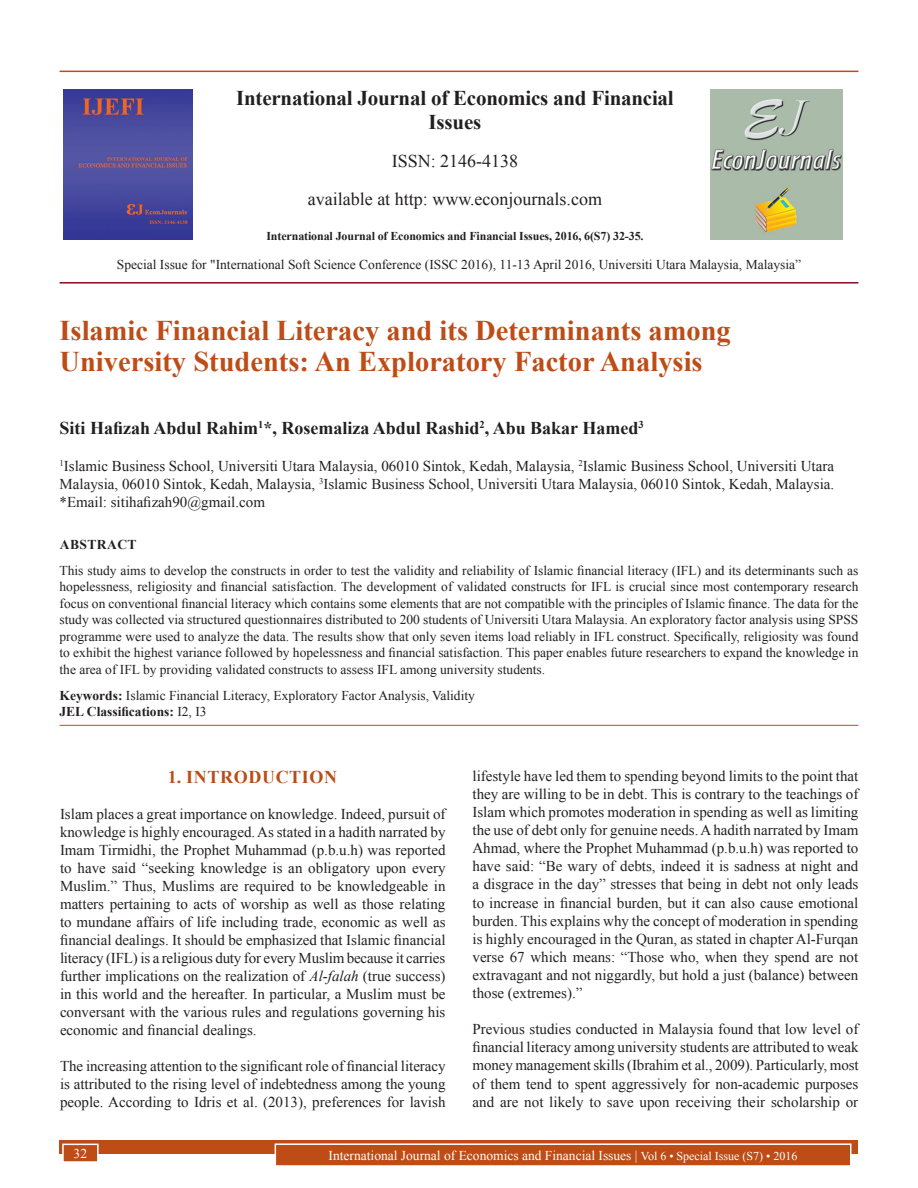
<style>
.page{position:relative;width:918px;height:1188px;background:#fff}
.page>*{position:absolute;margin:0;border:0;box-sizing:border-box;transform-origin:0 0}
.AT{font:700 28.5px/31.5px "Times New Roman";color:#bd4c16}
.Issue_details{font:700 21px/24px "Times New Roman";letter-spacing:-.01em;color:#231f20;text-align:center}
.AU{font:700 18px "Times New Roman";color:#231f20}
.Issue_details-2{font:18px "Times New Roman";color:#231f20}
.t1{font:700 18px "Times New Roman";letter-spacing:.035em;color:#bd4c16}
.TX{font:15px/18.1px "Times New Roman";color:#231f20;text-align:justify}
.AFF{font:15px/18px "Times New Roman";color:#231f20;text-align:justify}
.ABS{font:13.5px/16.5px "Times New Roman";color:#231f20;text-align:justify}
.KWD{font:13.5px/16.2px "Times New Roman";color:#231f20}
.Folio{font:13.5px "Times New Roman";color:#fff}
.ABSH{font:700 13.5px "Times New Roman";letter-spacing:.035em;color:#231f20}
.Issue_details-3{font:700 12px "Times New Roman";letter-spacing:-.01em;color:#231f20}
.s1{font-weight:700}
.s2{font-style:italic}
.s3{font-size:12px}
</style>
<div class="page">
<div style="left:60px;top:1140px;width:798px;height:13px;background:#bd4c16"></div>
<div style="left:275px;top:1144px;width:576px;height:22px;background:#bd4c16"></div>
<div style="left:275px;top:1143px;width:577px;height:24px;border:2px solid #fff"></div>
<div style="left:63px;top:1144px;width:35px;height:18px;background:#bd4c16"></div>
<div style="left:62px;top:1144px;width:37px;height:19px;border:2px solid #fff"></div>
<hr style="left:60px;top:71px;width:798px;height:1px;background:#bd4c16">
<img style="left:64px;top:89px;width:129px;height:151px">
<img style="left:711px;top:89px;width:132px;height:150px">
<hr style="left:60px;top:282px;width:798px;height:2px;background:#850d1d">
<hr style="left:60px;top:725px;width:798px;height:1px;background:#bd4c16">
<p class="Issue_details" style="left:236px;top:85px;width:439px">International Journal of Economics and Financial<br>Issues</p>
<p class="Issue_details-2" style="left:392px;top:149px;width:128px">ISSN: 2146-4138</p>
<p class="Issue_details-2" style="left:308px;top:187px;width:296px">available at http: www.econjournals.com</p>
<p class="Issue_details-3" style="left:266px;top:227px;width:379px">International Journal of Economics and Financial Issues, 2016, 6(S7) 32-35.</p>
<p class="ABS" style="left:117px;top:256px;width:686px">Special Issue for "International Soft Science Conference (ISSC 2016), 11-13 April 2016, Universiti Utara Malaysia, Malaysia”</p>
<p class="AT" style="left:60px;top:313px;width:673px">Islamic Financial Literacy and its Determinants among<br>University Students: An Exploratory Factor Analysis</p>
<p class="AU" style="left:60px;top:415px;width:586px">Siti Hafizah Abdul Rahim<sup>1</sup>*, Rosemaliza Abdul Rashid<sup>2</sup>, Abu Bakar Hamed<sup>3</sup></p>
<p class="AFF" style="left:60px;top:457px;width:776px"><sup>1</sup>Islamic Business School, Universiti Utara Malaysia, 06010 Sintok, Kedah, Malaysia, <sup>2</sup>Islamic Business School, Universiti Utara Malaysia, 06010 Sintok, Kedah, Malaysia, <sup>3</sup>Islamic Business School, Universiti Utara Malaysia, 06010 Sintok, Kedah, Malaysia. *Email: sitihafizah90@gmail.com</p>
<p class="ABSH" style="left:60px;top:535px;width:78px">ABSTRACT</p>
<p class="ABS" style="left:60px;top:562px;width:800px">This study aims to develop the constructs in order to test the validity and reliability of Islamic financial literacy (IFL) and its determinants such as hopelessness, religiosity and financial satisfaction. The development of validated constructs for IFL is crucial since most contemporary research focus on conventional financial literacy which contains some elements that are not compatible with the principles of Islamic finance. The data for the study was collected via structured questionnaires distributed to 200 students of Universiti Utara Malaysia. An exploratory factor analysis using SPSS programme were used to analyze the data. The results show that only seven items load reliably in IFL construct. Specifically, religiosity was found to exhibit the highest variance followed by hopelessness and financial satisfaction. This paper enables future researchers to expand the knowledge in the area of IFL by providing validated constructs to assess IFL among university students.</p>
<p class="KWD" style="left:60px;top:687px;width:417px"><span class="s1">Keywords:</span> Islamic Financial Literacy, Exploratory Factor Analysis, Validity<br><span class="s1">JEL Classifications:</span> I2, I3</p>
<h1 class="t1" style="left:168px;top:764px;width:171px">1. INTRODUCTION</h1>
<p class="TX" style="left:60px;top:804px;width:387px">Islam places a great importance on knowledge. Indeed, pursuit of knowledge is highly encouraged. As stated in a hadith narrated by Imam Tirmidhi, the Prophet Muhammad (p.b.u.h) was reported to have said “seeking knowledge is an obligatory upon every Muslim.” Thus, Muslims are required to be knowledgeable in matters pertaining to acts of worship as well as those relating to mundane affairs of life including trade, economic as well as financial dealings. It should be emphasized that Islamic financial literacy (IFL) is a religious duty for every Muslim because it carries further implications on the realization of <span class="s2">Al-falah</span> (true success) in this world and the hereafter. In particular, a Muslim must be conversant with the various rules and regulations governing his economic and financial dealings.</p>
<p class="TX" style="left:60px;top:1056px;width:387px">The increasing attention to the significant role of financial literacy is attributed to the rising level of indebtedness among the young people. According to Idris et al. (2013), preferences for lavish</p>
<p class="TX" style="left:472px;top:767px;width:387px">lifestyle have led them to spending beyond limits to the point that they are willing to be in debt. This is contrary to the teachings of Islam which promotes moderation in spending as well as limiting the use of debt only for genuine needs. Ahadith narrated by Imam Ahmad, where the Prophet Muhammad (p.b.u.h) was reported to have said: “Be wary of debts, indeed it is sadness at night and a disgrace in the day” stresses that being in debt not only leads to increase in financial burden, but it can also cause emotional burden. This explains why the concept of moderation in spending is highly encouraged in the Quran, as stated in chapter Al-Furqan verse 67 which means: “Those who, when they spend are not extravagant and not niggardly, but hold a just (balance) between those (extremes).”</p>
<p class="TX" style="left:472px;top:1020px;width:388px">Previous studies conducted in Malaysia found that low level of financial literacy among university students are attributed to weak money management skills (Ibrahim et al., 2009). Particularly, most of them tend to spent aggressively for non-academic purposes and are not likely to save upon receiving their scholarship or</p>
<p class="Folio" style="left:74px;top:1144px;width:15px">32</p>
<p class="Folio" style="left:329px;top:1146px;width:470px">International Journal of Economics and Financial Issues | <span class="s3">Vol 6 • Special Issue (S7) • 2016</span></p>
</div>
